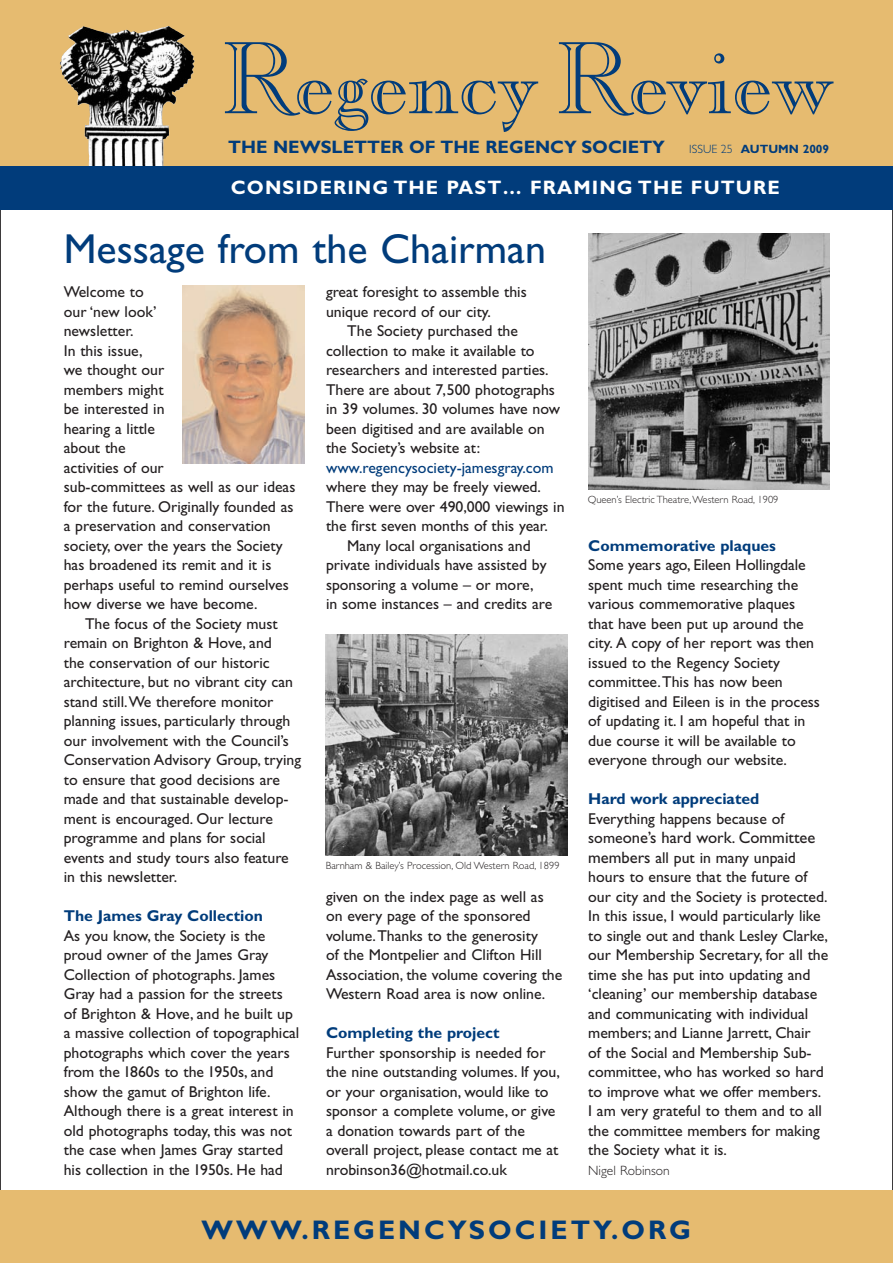
<style>
.page{position:relative;width:893px;height:1263px;background:#fff}
.page>*{position:absolute;margin:0;border:0;box-sizing:border-box;transform-origin:0 0}
.t1{font:100.5px "Caslon Openface BT";color:#013c7b}
.t2{font:42px "Gill Sans";color:#013c7b}
.t3{font:700 27px "Gill Sans";letter-spacing:.11em;color:#013c7b}
.t4{font:700 19.5px "Gill Sans";letter-spacing:.055em;color:#fff}
.t5{font:700 18px "Gill Sans";color:#013c7b}
.t6{font:16.5px "Gill Sans";color:#231f20}
.t7{font:15.75px/19.5px "Gill Sans";color:#231f20}
.t8{font:700 15.75px "Gill Sans";color:#013c7b}
.t9{font:15.75px "Gill Sans";color:#013c7b}
.t10{font:300 13.5px "Gill Sans";color:#231f20}
.t11{font:700 12px "Gill Sans";color:#013c7b}
.t12{font:300 10.5px "Gill Sans";color:#231f20}
.s1{font-weight:300}
.s2{font-size:15.75px}
.s3{font-size:16.5px}
</style>
<div class="page">
<div style="left:0;top:1px;width:893px;height:186px;background:#e6bb70"></div>
<img style="left:60px;top:26px;width:135px;height:141px">
<img style="left:182px;top:285px;width:123px;height:179px">
<img style="left:326px;top:634px;width:242px;height:221px">
<img style="left:588px;top:234px;width:241px;height:255px">
<div style="left:0;top:167px;width:893px;height:43px;background:#013c7b"></div>
<div style="left:0;top:1191px;width:893px;height:72px;background:#e6bb70"></div>
<h1 class="t1" style="left:222px;top:20px;width:611px">Regency Review</h1>
<p class="t5" style="left:228px;top:140px;width:438px">THE NEWSLETTER OF THE REGENCY SOCIETY</p>
<p class="t11" style="left:689px;top:144px;width:141px"><span class="s1">ISSUE 25</span> AUTUMN 2009</p>
<p class="t4" style="left:231px;top:180px;width:550px">CONSIDERING THE PAST… FRAMING THE FUTURE</p>
<h2 class="t2" style="left:64px;top:232px;width:484px">Message from the Chairman</h2>
<p class="t7" style="left:64px;top:283px;width:233px">Welcome to<br>our ‘new look’<br>newsletter.<br>In this issue,<br>we thought our<br>members might<br>be interested in<br>hearing a little<br>about the<br>activities of our<br>sub-committees as well as our ideas for the future. Originally founded as a preservation and conservation society, over the years the Society has broadened its remit and it is perhaps useful to remind ourselves how diverse we have become.</p>
<p class="t7" style="left:64px;top:615px;width:239px;text-indent:21px">The focus of the Society must remain on Brighton &amp; Hove, and<br>the conservation of our historic architecture, but no vibrant city can stand still.We therefore monitor planning issues, particularly through our involvement with the Council’s Conservation Advisory Group, trying to ensure that good decisions are made and that sustainable develop&shy;ment is encouraged. Our lecture programme and plans for social events and study tours also feature in this newsletter.</p>
<p class="t8" style="left:64px;top:910px;width:201px">The James Gray Collection</p>
<p class="t7" style="left:64px;top:927px;width:237px">As you know, the Society is the proud owner of the James Gray Collection of photographs. James Gray had a passion for the streets<br>of Brighton &amp; Hove, and he built up a massive collection of topographical photographs which cover the years from the 1860s to the 1950s, and show the gamut of Brighton life.<br>Although there is a great interest in old photographs today, this was not the case when James Gray started his collection in the 1950s. He had</p>
<p class="t7" style="left:326px;top:283px;width:202px">great foresight to assemble this unique record of our city.</p>
<p class="t7" style="left:326px;top:322px;width:236px;text-indent:21px">The Society purchased the collection to make it available to researchers and interested parties.<br>There are about 7,500 photographs in 39 volumes. 30 volumes have now been digitised and are available on the Society’s website at:</p>
<p class="t9" style="left:326px;top:461px;width:229px">www.regencysociety-jamesgray.com</p>
<p class="t7" style="left:326px;top:478px;width:217px">where they may be freely viewed.</p>
<p class="t7" style="left:326px;top:498px;width:240px">There were over 490,000 viewings in</p>
<p class="t7" style="left:326px;top:517px;width:224px">the first seven months of this year.</p>
<p class="t7" style="left:347px;top:537px;width:185px">Many local organisations and</p>
<p class="t7" style="left:326px;top:556px;width:222px">private individuals have assisted by</p>
<p class="t7" style="left:326px;top:576px;width:209px">sponsoring a volume – or more,</p>
<p class="t7" style="left:326px;top:595px;width:228px">in some instances – and credits are</p>
<p class="t12" style="left:326px;top:859px;width:235px">Barnham &amp; Bailey’s Procession, Old Western Road, 1899</p>
<p class="t7" style="left:326px;top:888px;width:238px">given on the index page as well as on every page of the sponsored volume.Thanks to the generosity<br>of the Montpelier and Clifton Hill Association, the volume covering the Western Road area is now online.</p>
<p class="t8" style="left:326px;top:1027px;width:175px">Completing the project</p>
<p class="t7" style="left:326px;top:1044px;width:235px">Further sponsorship is needed for the nine outstanding volumes. If you, or your organisation, would like to sponsor a complete volume, or give a donation towards part of the overall project, please contact me at nrobinson36@hotmail.co.uk</p>
<p class="t12" style="left:588px;top:493px;width:192px">Queen’s Electric Theatre,Western Road, 1909</p>
<p class="t8" style="left:588px;top:539px;width:189px">Commemorative plaques</p>
<p class="t7" style="left:588px;top:556px;width:233px">Some years ago, Eileen Hollingdale spent much time researching the various commemorative plaques that have been put up around the city. A copy of her report was then issued to the Regency Society committee.This has now been digitised and Eileen is in the process of updating it. I am hopeful that in due course it will be available to everyone through our website.</p>
<p class="t8" style="left:588px;top:793px;width:173px">Hard work appreciated</p>
<p class="t7" style="left:588px;top:810px;width:198px">Everything happens because of</p>
<p class="t6" style="left:588px;top:831px;width:229px"><span class="s2">some</span>one’s hard work. Committee</p>
<p class="t7" style="left:588px;top:849px;width:242px"><span class="s3">members</span> all put in many unpaid hours to ensure that the future of our city and the Society is protected.<br>In this issue, I would particularly like to single out and thank Lesley Clarke, our Membership Secretary, for all the time she has put into updating and ‘cleaning’ our membership database and communicating with individual members; and Lianne Jarrett, Chair<br>of the Social and Membership Sub&shy;committee, who has worked so hard to improve what we offer members.<br>I am very grateful to them and to all the committee members for making the Society what it is.</p>
<p class="t10" style="left:588px;top:1162px;width:83px">Nigel Robinson</p>
<h3 class="t3" style="left:202px;top:1219px;width:491px">WWW.REGENCYSOCIETY.ORG</h3>
</div>
